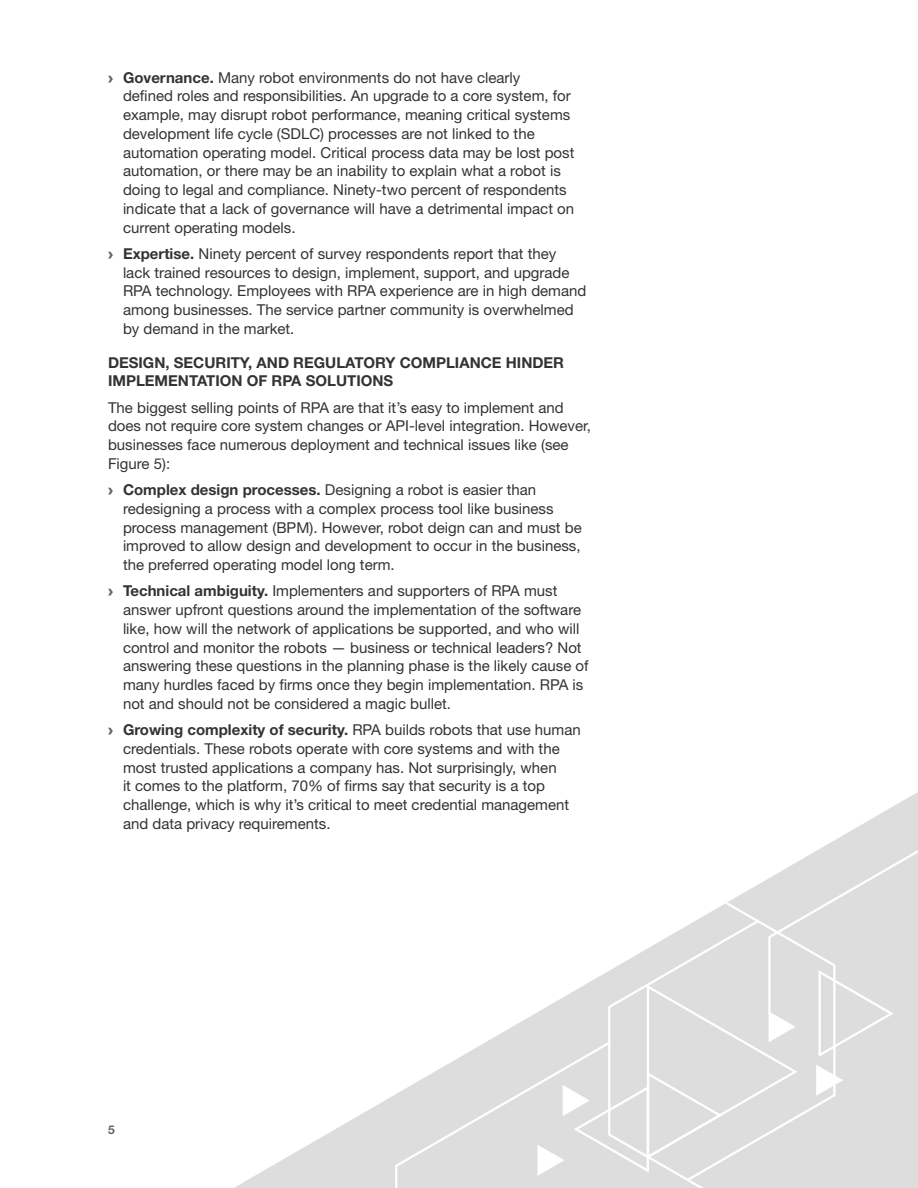
<style>
.page{position:relative;width:918px;height:1188px;background:#fff}
.page>*{position:absolute;margin:0;border:0;box-sizing:border-box;transform-origin:0 0}
.t1{font:15px/18.8px "Helvetica Neue LT Std";color:#333}
.t2{font:700 15px/18.8px "Helvetica Neue LT Std";color:#333}
.t3{font:700 12px "Helvetica Neue LT Std";color:#666}
.s1{font-family:"Arial";font-weight:900;color:#666}
.s2{font-weight:700}
</style>
<div class="page">
<svg style="left:234px;top:792px;width:684px;height:396px"></svg>
<svg style="left:394px;top:834px;width:524px;height:354px"></svg>
<p class="t1" style="left:123px;top:68px;width:453px;text-indent:-15px"><span class="s1">›</span> <span class="s2">Governance.</span> Many robot environments do not have clearly<br>defined roles and responsibilities. An upgrade to a core system, for example, may disrupt robot performance, meaning critical systems development life cycle (SDLC) processes are not linked to the automation operating model. Critical process data may be lost post automation, or there may be an inability to explain what a robot is doing to legal and compliance. Ninety-two percent of respondents indicate that a lack of governance will have a detrimental impact on current operating models.</p>
<p class="t1" style="left:123px;top:244px;width:465px;text-indent:-15px"><span class="s1">›</span> <span class="s2">Expertise.</span> Ninety percent of survey respondents report that they lack trained resources to design, implement, support, and upgrade RPA technology. Employees with RPA experience are in high demand among businesses. The service partner community is overwhelmed by demand in the market.</p>
<p class="t2" style="left:108px;top:353px;width:458px">DESIGN, SECURITY, AND REGULATORY COMPLIANCE HINDER<br>IMPLEMENTATION OF RPA SOLUTIONS</p>
<p class="t1" style="left:108px;top:398px;width:484px">The biggest selling points of RPA are that it’s easy to implement and does not require core system changes or API-level integration. However, businesses face numerous deployment and technical issues like (see Figure 5):</p>
<p class="t1" style="left:123px;top:480px;width:460px;text-indent:-15px"><span class="s1">›</span> <span class="s2">Complex design processes.</span> Designing a robot is easier than redesigning a process with a complex process tool like business process management (BPM). However, robot deign can and must be improved to allow design and development to occur in the business, the preferred operating model long term.</p>
<p class="t1" style="left:123px;top:582px;width:467px;text-indent:-15px"><span class="s1">›</span> <span class="s2">Technical ambiguity.</span> Implementers and supporters of RPA must answer upfront questions around the implementation of the software like, how will the network of applications be supported, and who will control and monitor the robots — business or technical leaders? Not answering these questions in the planning phase is the likely cause of many hurdles faced by firms once they begin implementation. RPA is not and should not be considered a magic bullet.</p>
<p class="t1" style="left:123px;top:720px;width:459px;text-indent:-15px"><span class="s1">›</span> <span class="s2">Growing complexity of security.</span> RPA builds robots that use human credentials. These robots operate with core systems and with the most trusted applications a company has. Not surprisingly, when<br>it comes to the platform, 70% of firms say that security is a top challenge, which is why it’s critical to meet credential management and data privacy requirements.</p>
<p class="t3" style="left:108px;top:1122px;width:8px">5</p>
</div>
